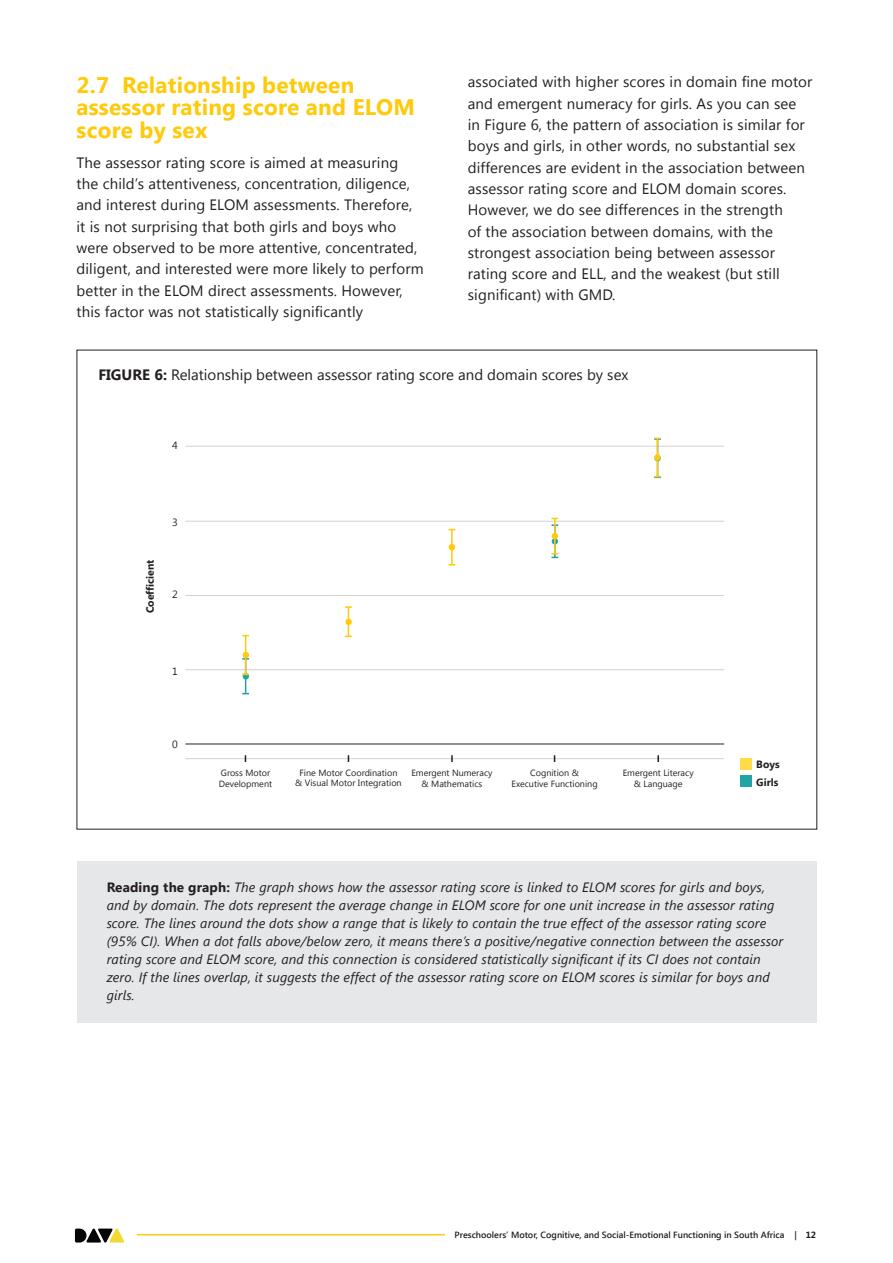
<style>
.page{position:relative;width:893px;height:1263px;background:#fff}
.page>*{position:absolute;margin:0;border:0;box-sizing:border-box;transform-origin:0 0}
.Subhead1{font:700 22.5px/22.5px "Segoe UI";letter-spacing:.01em;color:#feca0a}
.Subhead1-2{font:15px/21.3px "Segoe UI";letter-spacing:.01em;color:#231f20}
.Body{font:italic 13.5px/18px "Segoe UI";letter-spacing:.01em;color:#231f20}
.t1{font:700 10.5px "Segoe UI";color:#231f20}
.t2{font:10.5px "Segoe UI";color:#231f20}
.t3{font:9px/10.5px "Segoe UI";color:#231f20;text-align:center}
.t4{font:600 9px "Segoe UI";color:#231f20}
.s1{font-weight:700}
.s2{font-weight:700;font-style:normal}
</style>
<div class="page">
<svg style="left:75px;top:1228px;width:49px;height:15px"></svg>
<hr style="left:137px;top:1234px;width:308px;height:1px;background:#feca0a">
<hr style="left:185px;top:758px;width:539px;height:1px;background:#d1d2d4">
<hr style="left:185px;top:744px;width:539px;height:1px;background:#231f20">
<hr style="left:185px;top:669px;width:539px;height:1px;background:#d1d2d4">
<hr style="left:185px;top:595px;width:539px;height:1px;background:#d1d2d4">
<hr style="left:185px;top:521px;width:539px;height:1px;background:#d1d2d4">
<hr style="left:185px;top:446px;width:539px;height:1px;background:#d1d2d4">
<svg style="left:451px;top:755px;width:2px;height:7px"></svg>
<svg style="left:657px;top:755px;width:2px;height:7px"></svg>
<hr style="left:245px;top:659px;width:1px;height:35px;background:#23a3a4">
<hr style="left:245px;top:636px;width:1px;height:38px;background:#feca0a">
<svg style="left:242px;top:673px;width:7px;height:6px"></svg>
<svg style="left:242px;top:652px;width:7px;height:8px"></svg>
<svg style="left:345px;top:606px;width:7px;height:31px"></svg>
<div style="left:345px;top:619px;width:7px;height:6px;background:#feca0a;border-radius:50%"></div>
<hr style="left:451px;top:530px;width:2px;height:35px;background:#feca0a">
<svg style="left:448px;top:564px;width:7px;height:2px"></svg>
<svg style="left:449px;top:544px;width:6px;height:6px"></svg>
<hr style="left:554px;top:518px;width:2px;height:36px;background:#feca0a">
<svg style="left:551px;top:518px;width:7px;height:8px"></svg>
<svg style="left:551px;top:553px;width:7px;height:5px"></svg>
<svg style="left:552px;top:533px;width:6px;height:11px"></svg>
<hr style="left:657px;top:438px;width:1px;height:39px;background:#feca0a">
<svg style="left:654px;top:438px;width:7px;height:2px"></svg>
<svg style="left:654px;top:476px;width:7px;height:2px"></svg>
<svg style="left:654px;top:454px;width:7px;height:7px"></svg>
<div style="left:740px;top:758px;width:12px;height:12px;background:#ffdc47"></div>
<div style="left:740px;top:775px;width:12px;height:12px;background:#23a3a4"></div>
<div style="left:77px;top:861px;width:739px;height:162px;background:#e6e7e9"></div>
<p class="Subhead1" style="left:77px;top:72px;width:340px">2.7 Relationship between assessor rating score and ELOM score by sex</p>
<p class="Subhead1-2" style="left:77px;top:151px;width:349px">The assessor rating score is aimed at measuring<br>the child’s attentiveness, concentration, diligence, and interest during ELOM assessments. Therefore, it is not surprising that both girls and boys who were observed to be more attentive, concentrated, diligent, and interested were more likely to perform better in the ELOM direct assessments. However, this factor was not statistically significantly</p>
<p class="Subhead1-2" style="left:468px;top:71px;width:346px">associated with higher scores in domain fine motor and emergent numeracy for girls. As you can see in Figure 6, the pattern of association is similar for boys and girls, in other words, no substantial sex differences are evident in the association between assessor rating score and ELOM domain scores.<br>However, we do see differences in the strength<br>of the association between domains, with the strongest association being between assessor rating score and ELL, and the weakest (but still significant) with GMD.</p>
<p class="Subhead1-2" style="left:98px;top:363px;width:531px"><span class="s1">FIGURE 6:</span> Relationship between assessor rating score and domain scores by sex</p>
<p class="t2" style="left:172px;top:438px;width:7px">4</p>
<p class="t1" style="left:143px;top:613px;width:55px;rotate:-90deg">Coefficient</p>
<p class="t2" style="left:172px;top:514px;width:7px">3</p>
<p class="t2" style="left:172px;top:587px;width:7px">2</p>
<p class="t2" style="left:172px;top:664px;width:7px">1</p>
<p class="t2" style="left:172px;top:737px;width:7px">0</p>
<p class="t3" style="left:219px;top:768px;width:55px;text-align:left">Gross Motor<br>Development</p>
<p class="t3" style="left:295px;top:767px;width:108px">Fine Motor Coordination &amp; Visual Motor Integration</p>
<p class="t3" style="left:411px;top:768px;width:83px">Emergent Numeracy &amp; Mathematics</p>
<p class="t3" style="left:511px;top:767px;width:88px">Cognition &amp;<br>Executive Functioning</p>
<p class="t3" style="left:623px;top:767px;width:72px">Emergent Literacy &amp; Language</p>
<p class="t1" style="left:756px;top:757px;width:25px">Boys</p>
<p class="t1" style="left:756px;top:774px;width:24px">Girls</p>
<p class="Body" style="left:107px;top:878px;width:678px"><span class="s2">Reading the graph:</span> The graph shows how the assessor rating score is linked to ELOM scores for girls and boys, and by domain. The dots represent the average change in ELOM score for one unit increase in the assessor rating score. The lines around the dots show a range that is likely to contain the true effect of the assessor rating score (95% CI). When a dot falls above/below zero, it means there’s a positive/negative connection between the assessor rating score and ELOM score, and this connection is considered statistically significant if its CI does not contain zero. If the lines overlap, it suggests the effect of the assessor rating score on ELOM scores is similar for boys and girls.</p>
<p class="t4" style="left:454px;top:1228px;width:363px">Preschoolers’ Motor, Cognitive, and Social-Emotional Functioning in South Africa | <span class="s1">12</span></p>
</div>
